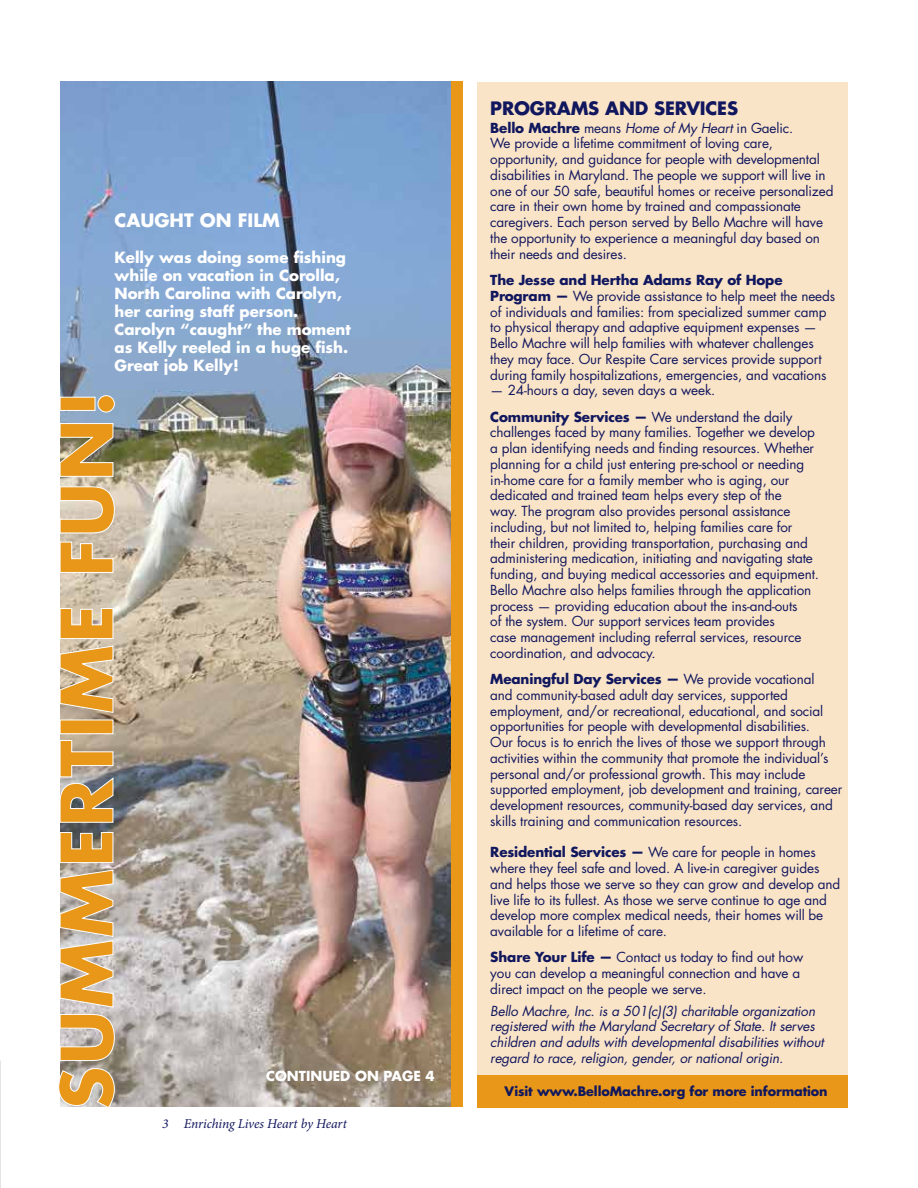
<style>
.page{position:relative;width:918px;height:1188px;background:#fff}
.page>*{position:absolute;margin:0;border:0;box-sizing:border-box;transform-origin:0 0}
.t1{font:700 18px "Futura Std";letter-spacing:-.01em;color:#11175e}
.t2{font:700 18px "Futura Std";color:#fff}
.t3{font:700 15px/18px "Futura Std";color:#fff}
.t4{font:13.5px/15.8px "Futura Std";letter-spacing:-.01em;color:#11175e}
.t5{font:italic 13.5px/15.8px "Futura Std";letter-spacing:-.01em;color:#11175e}
.t6{font:italic 13.5px "Minion Pro";letter-spacing:-.015em;color:#11175e}
.t7{font:700 13.5px "Futura Std";color:#fff}
.t8{font:700 12.75px "Futura Std";letter-spacing:-.01em;color:#11175e}
.s1{font-weight:700}
.s2{font-style:italic}
</style>
<div class="page">
<hr style="left:81px;top:1107px;width:756px;height:1px;background:#e89719">
<div style="left:50px;top:1094px;width:449px;height:20px;background:#fff"></div>
<img style="left:60px;top:81px;width:392px;height:1026px">
<div style="left:477px;top:1074px;width:371px;height:33px;background:#e89719"></div>
<div style="left:477px;top:82px;width:370px;height:993px;background:#fae4c8"></div>
<svg style="left:58px;top:395px;width:57px;height:713px"></svg>
<div style="left:452px;top:81px;width:11px;height:1026px;background:#e89719"></div>
<h1 class="t2" style="left:114px;top:208px;width:167px">CAUGHT ON FILM</h1>
<p class="t3" style="left:114px;top:248px;width:238px">Kelly was doing some fishing while on vacation in Corolla,<br>North Carolina with Carolyn, her caring staff person.<br>Carolyn “caught” the moment as Kelly reeled in a huge fish.<br>Great job Kelly!</p>
<p class="t7" style="left:266px;top:1067px;width:170px">CONTINUED ON PAGE 4</p>
<p class="t6" style="left:162px;top:1115px;width:186px">3 Enriching Lives Heart by Heart</p>
<h1 class="t1" style="left:490px;top:97px;width:249px">PROGRAMS AND SERVICES</h1>
<p class="t4" style="left:490px;top:120px;width:345px"><span class="s1">Bello Machre</span> means <span class="s2">Home of My Heart</span> in Gaelic.<br>We provide a lifetime commitment of loving care, opportunity, and guidance for people with developmental disabilities in Maryland. The people we support will live in one of our 50 safe, beautiful homes or receive personalized care in their own home by trained and compassionate caregivers. Each person served by Bello Machre will have the opportunity to experience a meaningful day based on their needs and desires.</p>
<p class="t4" style="left:490px;top:272px;width:346px"><span class="s1">The Jesse and Hertha Adams Ray of Hope Program —</span> We provide assistance to help meet the needs of individuals and families: from specialized summer camp to physical therapy and adaptive equipment expenses — Bello Machre will help families with whatever challenges they may face. Our Respite Care services provide support during family hospitalizations, emergencies, and vacations</p>
<p class="t4" style="left:490px;top:377px;width:304px;line-height:26.2px">— 24-hours a day, seven days a week.<br><span class="s1">Community Services —</span> We understand the daily</p>
<p class="t4" style="left:490px;top:425px;width:330px">challenges faced by many families. Together we develop a plan identifying needs and finding resources. Whether planning for a child just entering pre-school or needing in-home care for a family member who is aging, our dedicated and trained team helps every step of the<br>way. The program also provides personal assistance including, but not limited to, helping families care for their children, providing transportation, purchasing and administering medication, initiating and navigating state funding, and buying medical accessories and equipment.<br>Bello Machre also helps families through the application process — providing education about the ins-and-outs<br>of the system. Our support services team provides<br>case management including referral services, resource coordination, and advocacy.</p>
<p class="t4" style="left:490px;top:671px;width:353px"><span class="s1">Meaningful Day Services —</span> We provide vocational<br>and community-based adult day services, supported employment, and/or recreational, educational, and social opportunities for people with developmental disabilities.<br>Our focus is to enrich the lives of those we support through activities within the community that promote the individual’s personal and/or professional growth. This may include supported employment, job development and training, career development resources, community-based day services, and skills training and communication resources.</p>
<p class="t4" style="left:490px;top:845px;width:352px"><span class="s1">Residential Services —</span> We care for people in homes where they feel safe and loved. A live-in caregiver guides and helps those we serve so they can grow and develop and live life to its fullest. As those we serve continue to age and develop more complex medical needs, their homes will be available for a lifetime of care.</p>
<p class="t4" style="left:490px;top:950px;width:314px"><span class="s1">Share Your Life —</span> Contact us today to find out how you can develop a meaningful connection and have a direct impact on the people we serve.</p>
<p class="t5" style="left:490px;top:1003px;width:335px">Bello Machre, Inc. is a 501(c)(3) charitable organization registered with the Maryland Secretary of State. It serves children and adults with developmental disabilities without regard to race, religion, gender, or national origin.</p>
<p class="t8" style="left:505px;top:1083px;width:325px">Visit www.BelloMachre.org for more information</p>
</div>
